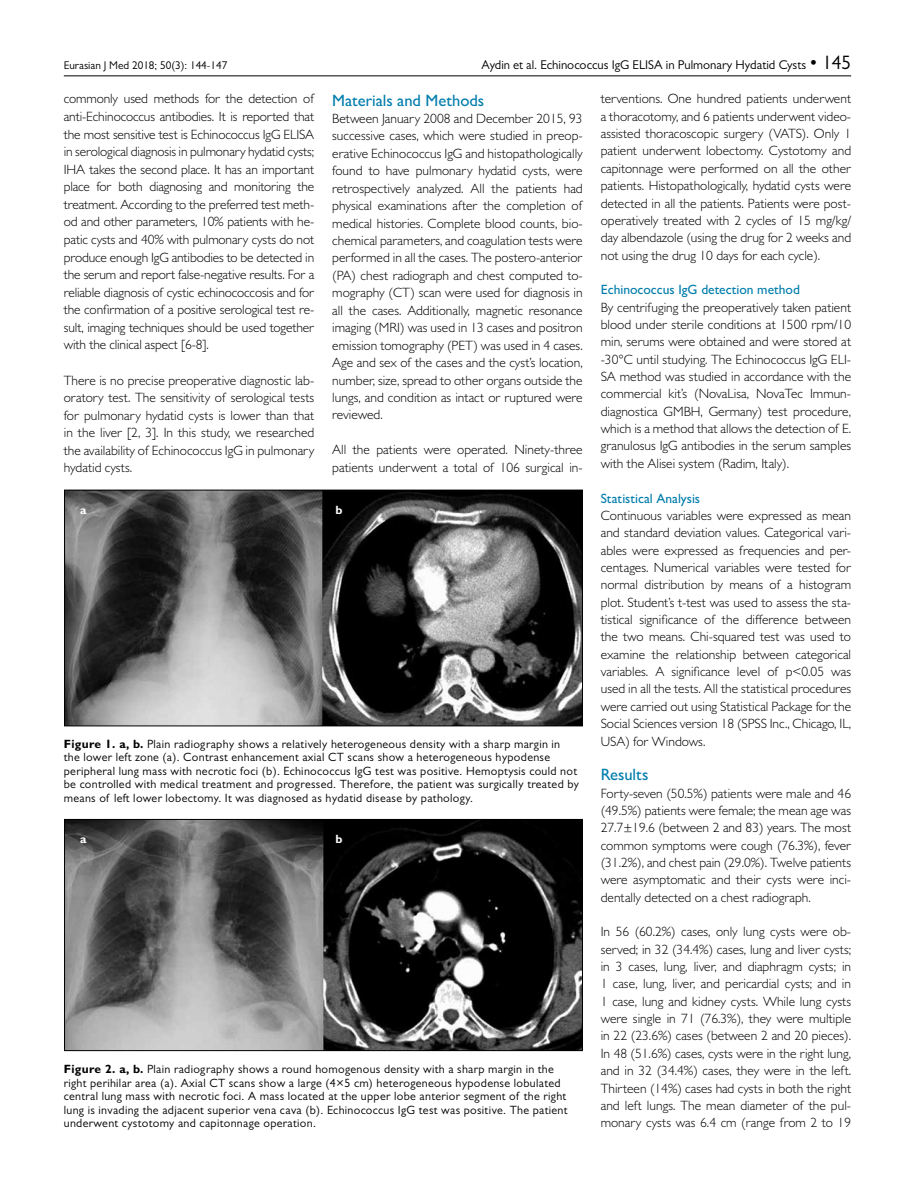
<style>
.page{position:relative;width:915px;height:1191px;background:#fff}
.page>*{position:absolute;margin:0;border:0;box-sizing:border-box;transform-origin:0 0}
.t1{font:500 16.5px "Gill Sans MT Pro";color:#007dac}
.t2{font:300 13.5px/17.4px "Gill Sans MT Pro";color:#000;text-align:justify}
.t3{font:500 13.5px "Gill Sans MT Pro";color:#007dac}
.t4{font:12.75px "Gill Sans MT Pro";color:#000}
.t5{font:12px/13.5px "Gill Sans MT Pro";letter-spacing:.025em;color:#000}
.t6{font:700 12px "Gill Sans MT Pro";color:#fff}
.t7{font:11.25px "Gill Sans MT Pro";color:#000}
.s1{font-size:19.5px}
.s2{font-weight:700}
</style>
<div class="page">
<hr style="left:64px;top:76px;width:786px;height:1px;background:#000">
<img style="left:66px;top:492px;width:514px;height:232px">
<div style="left:64px;top:490px;width:518px;height:236px;border:1px solid #000"></div>
<img style="left:66px;top:821px;width:514px;height:227px">
<div style="left:64px;top:819px;width:518px;height:231px;border:1px solid #000"></div>
<p class="t7" style="left:64px;top:59px;width:165px">Eurasian J Med 2018; 50(3): 144-147</p>
<p class="t4" style="left:481px;top:58px;width:371px">Aydin et al. Echinococcus IgG ELISA in Pulmonary Hydatid Cysts <span class="s1">• 145</span></p>
<p class="t2" style="left:64px;top:90px;width:252px">commonly used methods for the detection of anti-Echinococcus antibodies. It is reported that the most sensitive test is Echinococcus IgG ELISA in serological diagnosis in pulmonary hydatid cysts; IHA takes the second place. It has an important place for both diagnosing and monitoring the treatment. According to the preferred test meth&shy;od and other parameters, 10% patients with he&shy;patic cysts and 40% with pulmonary cysts do not produce enough IgG antibodies to be detected in the serum and report false-negative results. For a reliable diagnosis of cystic echinococcosis and for the confirmation of a positive serological test re&shy;sult, imaging techniques should be used together with the clinical aspect [6-8].</p>
<p class="t2" style="left:64px;top:371px;width:252px">There is no precise preoperative diagnostic lab&shy;oratory test. The sensitivity of serological tests for pulmonary hydatid cysts is lower than that in the liver [2, 3]. In this study, we researched the availability of Echinococcus IgG in pulmonary hydatid cysts.</p>
<p class="t1" style="left:332px;top:90px;width:153px">Materials and Methods</p>
<p class="t2" style="left:332px;top:109px;width:252px">Between January 2008 and December 2015, 93 successive cases, which were studied in preop&shy;erative Echinococcus IgG and histopathologically found to have pulmonary hydatid cysts, were retrospectively analyzed. All the patients had physical examinations after the completion of medical histories. Complete blood counts, bio&shy;chemical parameters, and coagulation tests were performed in all the cases. The postero-anterior (PA) chest radiograph and chest computed to&shy;mography (CT) scan were used for diagnosis in all the cases. Additionally, magnetic resonance imaging (MRI) was used in 13 cases and positron emission tomography (PET) was used in 4 cases.<br>Age and sex of the cases and the cyst’s location, number, size, spread to other organs outside the lungs, and condition as intact or ruptured were reviewed.</p>
<p class="t2" style="left:332px;top:441px;width:252px">All the patients were operated. Ninety-three patients underwent a total of 106 surgical in-</p>
<p class="t6" style="left:80px;top:502px;width:8px">a</p>
<p class="t6" style="left:335px;top:502px;width:9px">b</p>
<p class="t5" style="left:64px;top:737px;width:516px"><span class="s2">Figure 1. a, b.</span> Plain radiography shows a relatively heterogeneous density with a sharp margin in the lower left zone (a). Contrast enhancement axial CT scans show a heterogeneous hypodense peripheral lung mass with necrotic foci (b). Echinococcus IgG test was positive. Hemoptysis could not be controlled with medical treatment and progressed. Therefore, the patient was surgically treated by means of left lower lobectomy. It was diagnosed as hydatid disease by pathology.</p>
<p class="t6" style="left:80px;top:831px;width:8px">a</p>
<p class="t6" style="left:335px;top:831px;width:9px">b</p>
<p class="t5" style="left:64px;top:1062px;width:505px"><span class="s2">Figure 2. a, b.</span> Plain radiography shows a round homogenous density with a sharp margin in the right perihilar area (a). Axial CT scans show a large (4×5 cm) heterogeneous hypodense lobulated central lung mass with necrotic foci. A mass located at the upper lobe anterior segment of the right lung is invading the adjacent superior vena cava (b). Echinococcus IgG test was positive. The patient underwent cystotomy and capitonnage operation.</p>
<p class="t2" style="left:600px;top:90px;width:252px">terventions. One hundred patients underwent a thoracotomy, and 6 patients underwent video&shy;assisted thoracoscopic surgery (VATS). Only 1 patient underwent lobectomy. Cystotomy and capitonnage were performed on all the other patients. Histopathologically, hydatid cysts were detected in all the patients. Patients were post&shy;operatively treated with 2 cycles of 15 mg/kg/ day albendazole (using the drug for 2 weeks and not using the drug 10 days for each cycle).</p>
<p class="t3" style="left:600px;top:282px;width:201px">Echinococcus IgG detection method</p>
<p class="t2" style="left:600px;top:298px;width:252px">By centrifuging the preoperatively taken patient blood under sterile conditions at 1500 rpm/10 min, serums were obtained and were stored at -30°C until studying. The Echinococcus IgG ELI-SA method was studied in accordance with the commercial kit’s (NovaLisa, NovaTec Immun&shy;diagnostica GMBH, Germany) test procedure, which is a method that allows the detection of E. granulosus IgG antibodies in the serum samples with the Alisei system (Radim, Italy).</p>
<p class="t3" style="left:600px;top:490px;width:101px">Statistical Analysis</p>
<p class="t2" style="left:600px;top:506px;width:252px">Continuous variables were expressed as mean and standard deviation values. Categorical vari&shy;ables were expressed as frequencies and per&shy;centages. Numerical variables were tested for normal distribution by means of a histogram plot. Student’s t-test was used to assess the sta&shy;tistical significance of the difference between the two means. Chi-squared test was used to examine the relationship between categorical variables. A significance level of p&lt;0.05 was used in all the tests. All the statistical procedures were carried out using Statistical Package for the Social Sciences version 18 (SPSS Inc., Chicago, IL, USA) for Windows.</p>
<p class="t1" style="left:600px;top:765px;width:49px">Results</p>
<p class="t2" style="left:600px;top:784px;width:252px">Forty-seven (50.5%) patients were male and 46 (49.5%) patients were female; the mean age was 27.7±19.6 (between 2 and 83) years. The most common symptoms were cough (76.3%), fever (31.2%), and chest pain (29.0%). Twelve patients were asymptomatic and their cysts were inci&shy;dentally detected on a chest radiograph.</p>
<p class="t2" style="left:600px;top:923px;width:252px">In 56 (60.2%) cases, only lung cysts were ob&shy;served; in 32 (34.4%) cases, lung and liver cysts; in 3 cases, lung, liver, and diaphragm cysts; in 1 case, lung, liver, and pericardial cysts; and in 1 case, lung and kidney cysts. While lung cysts were single in 71 (76.3%), they were multiple in 22 (23.6%) cases (between 2 and 20 pieces).<br>In 48 (51.6%) cases, cysts were in the right lung, and in 32 (34.4%) cases, they were in the left.<br>Thirteen (14%) cases had cysts in both the right and left lungs. The mean diameter of the pul&shy;monary cysts was 6.4 cm (range from 2 to 19</p>
</div>
